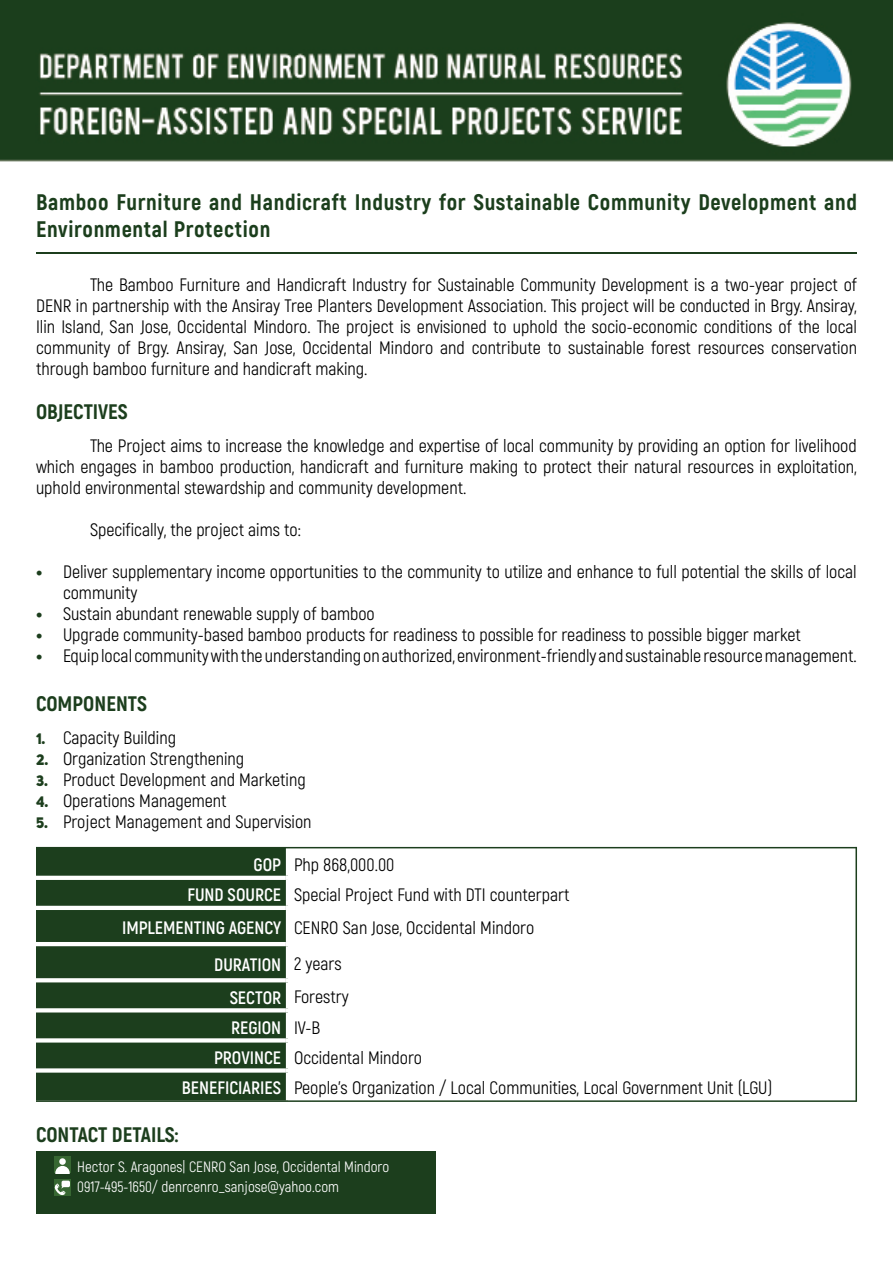
<style>
.page{position:relative;width:893px;height:1263px;background:#fff}
.page>*{position:absolute;margin:0;border:0;box-sizing:border-box;transform-origin:0 0}
.t1{font:800 22.5px/27.6px "Akrobat";letter-spacing:.03em;color:#1b3e1c}
.t2{font:800 21px "Akrobat";color:#1c3e1d}
.t3{font:18px/21px "Akrobat";color:#000}
.t4{font:700 18px "Akrobat";color:#fff}
.t5{font:15px/19.5px "Akrobat";color:#fff}
.s1{font-family:"Uni Sans Heavy CAPS";font-size:15px;color:#1c3e1d}
.s2{font-weight:700;color:#fff}
.s3{font-weight:400;color:#000}
</style>
<div class="page">
<img style="left:0;top:0;width:893px;height:162px">
<div style="left:36px;top:848px;width:250px;height:190px;background:#1c3e1d"></div>
<div style="left:36px;top:910px;width:250px;height:98px;background:#1c3e1d"></div>
<div style="left:36px;top:1042px;width:250px;height:58px;background:#1c3e1d"></div>
<hr style="left:36px;top:906px;width:250px;height:4px;background:#fff">
<hr style="left:36px;top:942px;width:250px;height:4px;background:#fff">
<svg style="left:36px;top:978px;width:250px;height:4px"></svg>
<svg style="left:36px;top:1008px;width:250px;height:4px"></svg>
<hr style="left:36px;top:876px;width:250px;height:4px;background:#fff">
<svg style="left:36px;top:1038px;width:250px;height:4px"></svg>
<div style="left:36px;top:1068px;width:250px;height:5px;background:#fff"></div>
<hr style="left:36px;top:847px;width:820px;height:1px;background:#1c3e1d">
<hr style="left:36px;top:1100px;width:820px;height:2px;background:#1c3e1d">
<hr style="left:855px;top:847px;width:2px;height:255px;background:#1c3e1d">
<hr style="left:36px;top:252px;width:821px;height:2px;background:#1c3e1d">
<div style="left:36px;top:1151px;width:400px;height:63px;background:#1c3e1d"></div>
<div style="left:54px;top:1179px;width:17px;height:17px;background:#376732"></div>
<svg style="left:54px;top:1180px;width:16px;height:15px"></svg>
<div style="left:54px;top:1156px;width:17px;height:17px;background:#376732"></div>
<svg style="left:59px;top:1158px;width:7px;height:7px"></svg>
<svg style="left:55px;top:1166px;width:15px;height:7px"></svg>
<p class="t1" style="left:36px;top:188px;width:823px">Bamboo Furniture and Handicraft Industry for Sustainable Community Development and<br>Environmental Protection</p>
<p class="t3" style="left:36px;top:274px;width:822px;text-align:justify;text-indent:54px">The Bamboo Furniture and Handicraft Industry for Sustainable Community Development is a two-year project of DENR in partnership with the Ansiray Tree Planters Development Association. This project will be conducted in Brgy. Ansiray, Ilin Island, San Jose, Occidental Mindoro. The project is envisioned to uphold the socio-economic conditions of the local community of Brgy. Ansiray, San Jose, Occidental Mindoro and contribute to sustainable forest resources conservation through bamboo furniture and handicraft making.</p>
<p class="t2" style="left:36px;top:398px;width:93px">OBJECTIVES</p>
<p class="t3" style="left:36px;top:436px;width:822px;text-align:justify;text-indent:54px">The Project aims to increase the knowledge and expertise of local community by providing an option for livelihood which engages in bamboo production, handicraft and furniture making to protect their natural resources in exploitation, uphold environmental stewardship and community development.</p>
<p class="t3" style="left:90px;top:520px;width:212px">Specifically, the project aims to:</p>
<p class="t3" style="left:63px;top:562px;width:795px;text-indent:-27px"><span class="s1">•</span> Deliver supplementary income opportunities to the community to utilize and enhance to full potential the skills of local community</p>
<p class="t3" style="left:36px;top:604px;width:340px"><span class="s1">•</span> Sustain abundant renewable supply of bamboo</p>
<p class="t3" style="left:36px;top:625px;width:766px"><span class="s1">•</span> Upgrade community-based bamboo products for readiness to possible for readiness to possible bigger market</p>
<p class="t3" style="left:36px;top:646px;width:822px"><span class="s1">•</span> Equip local community with the understanding on authorized, environment-friendly and sustainable resource management.</p>
<p class="t2" style="left:36px;top:690px;width:113px">COMPONENTS</p>
<p class="t3" style="left:36px;top:727px;width:142px"><span class="s1">1.</span> Capacity Building</p>
<p class="t3" style="left:36px;top:748px;width:210px"><span class="s1">2.</span> Organization Strengthening</p>
<p class="t3" style="left:36px;top:769px;width:271px"><span class="s1">3.</span> Product Development and Marketing</p>
<p class="t3" style="left:36px;top:790px;width:192px"><span class="s1">4.</span> Operations Management</p>
<p class="t3" style="left:36px;top:811px;width:277px"><span class="s1">5.</span> Project Management and Supervision</p>
<p class="t3" style="left:187px;top:850px;width:384px;line-height:30px;text-indent:66px"><span class="s2">GOP</span> Php 868,000.00<br><span class="s2">FUND SOURCE</span> Special Project Fund with DTI counterpart</p>
<p class="t3" style="left:214px;top:909px;width:322px;line-height:36.5px;text-indent:-92px"><span class="s2">IMPLEMENTING AGENCY</span> CENRO San Jose, Occidental Mindoro<br><span class="s2">DURATION</span> 2 years</p>
<p class="t3" style="left:230px;top:987px;width:121px"><span class="s2">SECTOR</span> Forestry</p>
<p class="t4" style="left:231px;top:1016px;width:91px">REGION <span class="s3">IV-B</span></p>
<p class="t3" style="left:214px;top:1047px;width:210px"><span class="s2">PROVINCE</span> Occidental Mindoro</p>
<p class="t3" style="left:182px;top:1077px;width:592px"><span class="s2">BENEFICIARIES</span> People’s Organization / Local Communities, Local Government Unit (LGU)</p>
<p class="t2" style="left:36px;top:1121px;width:144px">CONTACT DETAILS:</p>
<p class="t5" style="left:77px;top:1157px;width:314px">Hector S. Aragones| CENRO San Jose, Occidental Mindoro<br>0917-495-1650/ denrcenro_sanjose@yahoo.com</p>
</div>
